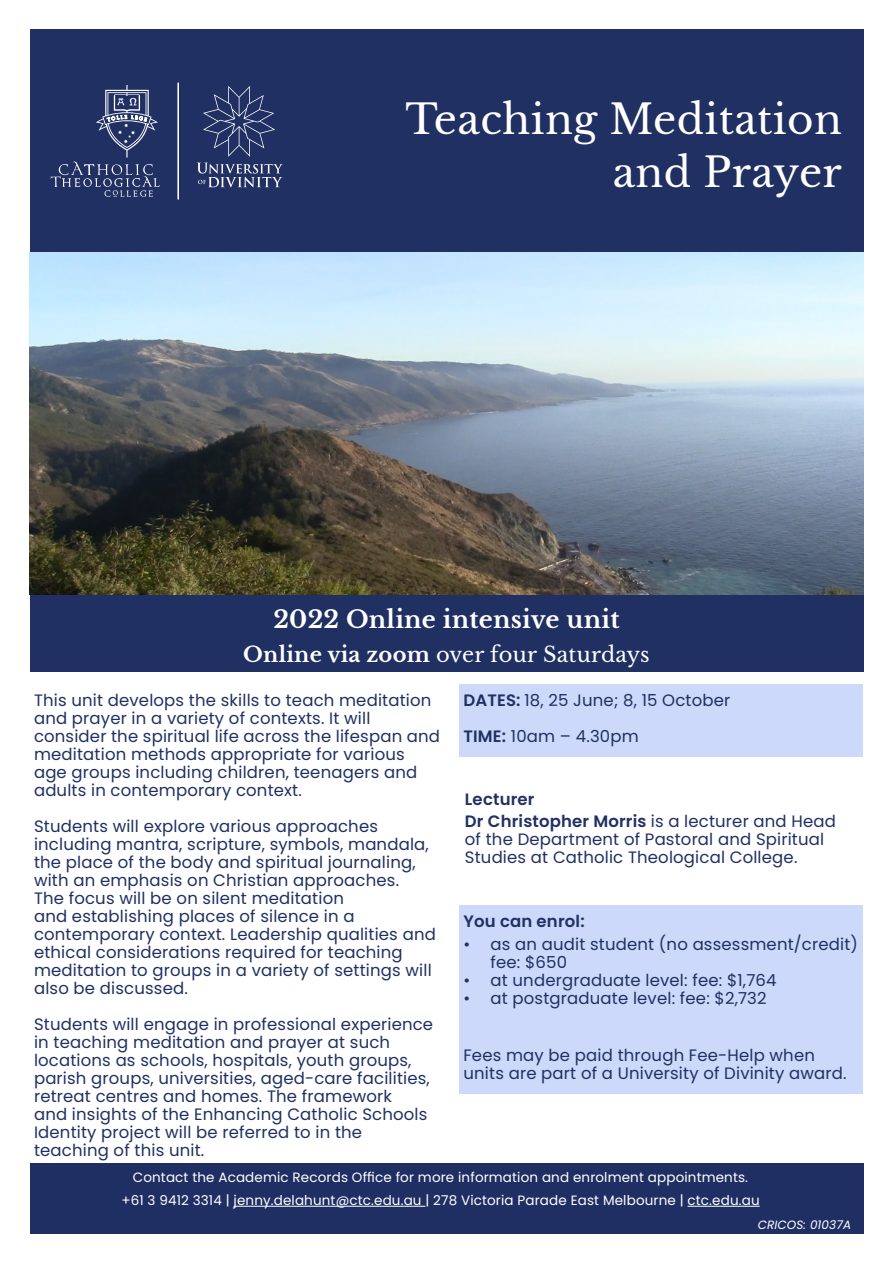
<style>
.page{position:relative;width:893px;height:1263px;background:#fff}
.page>*{position:absolute;margin:0;border:0;box-sizing:border-box;transform-origin:0 0}
.t1{font:40.5px/52.5px "Libre Baskerville";letter-spacing:.01em;color:#fff;text-align:right}
.t2{font:700 24px "Libre Baskerville";letter-spacing:.01em;color:#fff}
.t3{font:21px "Libre Baskerville";letter-spacing:.01em;color:#fff}
.t4{font:16.5px/18px "Poppins";letter-spacing:.01em;color:#203062}
.t5{font:600 16.5px "Poppins";letter-spacing:.01em;color:#203062}
.t6{font:13.5px "Poppins";letter-spacing:.01em;color:#fff}
.t7{font:italic 12px "Poppins";letter-spacing:.01em;color:#fff}
.s1{font-weight:700}
.s2{font-weight:600}
</style>
<div class="page">
<div style="left:30px;top:30px;width:833px;height:222px;background:#203062"></div>
<hr style="left:178px;top:83px;width:1px;height:116px;background:#fff">
<svg style="left:51px;top:85px;width:109px;height:112px"></svg>
<svg style="left:198px;top:163px;width:85px;height:24px"></svg>
<svg style="left:203px;top:86px;width:72px;height:71px"></svg>
<div style="left:30px;top:1163px;width:833px;height:70px;background:#202f63"></div>
<hr style="left:234px;top:1206px;width:191px;height:1px;background:#fff">
<hr style="left:687px;top:1206px;width:73px;height:1px;background:#fff">
<div style="left:459px;top:684px;width:404px;height:72px;background:#ccd9fa"></div>
<div style="left:30px;top:594px;width:833px;height:78px;background:#203062"></div>
<div style="left:459px;top:906px;width:404px;height:188px;background:#ccd9fa"></div>
<img style="left:30px;top:252px;width:833px;height:342px">
<p class="t1" style="left:405px;top:94px;width:438px">Teaching Meditation and Prayer</p>
<p class="t2" style="left:273px;top:604px;width:348px">2022 Online intensive unit</p>
<p class="t3" style="left:243px;top:641px;width:408px"><span class="s1">Online via zoom</span> over four Saturdays</p>
<p class="t4" style="left:34px;top:691px;width:408px">This unit develops the skills to teach meditation and prayer in a variety of contexts. It will consider the spiritual life across the lifespan and meditation methods appropriate for various age groups including children, teenagers and adults in contemporary context.</p>
<p class="t4" style="left:34px;top:817px;width:403px">Students will explore various approaches including mantra, scripture, symbols, mandala, the place of the body and spiritual journaling, with an emphasis on Christian approaches.<br>The focus will be on silent meditation<br>and establishing places of silence in a contemporary context. Leadership qualities and ethical considerations required for teaching meditation to groups in a variety of settings will also be discussed.</p>
<p class="t4" style="left:34px;top:1015px;width:401px">Students will engage in professional experience in teaching meditation and prayer at such locations as schools, hospitals, youth groups, parish groups, universities, aged-care facilities, retreat centres and homes. The framework<br>and insights of the Enhancing Catholic Schools Identity project will be referred to in the teaching of this unit.</p>
<p class="t4" style="left:463px;top:691px;width:268px"><span class="s2">DATES:</span> 18, 25 June; 8, 15 October</p>
<p class="t4" style="left:463px;top:728px;width:177px"><span class="s2">TIME:</span> 10am – 4.30pm</p>
<p class="t5" style="left:465px;top:790px;width:71px">Lecturer</p>
<p class="t4" style="left:465px;top:813px;width:373px"><span class="s2">Dr Christopher Morris</span> is a lecturer and Head of the Department of Pastoral and Spiritual<br>Studies at Catholic Theological College.</p>
<p class="t5" style="left:463px;top:912px;width:123px">You can enrol:</p>
<p class="t4" style="left:490px;top:935px;width:369px;text-indent:-27px">• as an audit student (no assessment/credit) fee: $650</p>
<p class="t4" style="left:463px;top:971px;width:315px">• at undergraduate level: fee: $1,764</p>
<p class="t4" style="left:463px;top:989px;width:305px">• at postgraduate level: fee: $2,732</p>
<p class="t4" style="left:463px;top:1046px;width:385px">Fees may be paid through Fee-Help when units are part of a University of Divinity award.</p>
<p class="t6" style="left:133px;top:1169px;width:617px">Contact the Academic Records Office for more information and enrolment appointments.</p>
<p class="t6" style="left:121px;top:1193px;width:640px">+61 3 9412 3314 | jenny.delahunt@ctc.edu.au | 278 Victoria Parade East Melbourne | ctc.edu.au</p>
<p class="t7" style="left:758px;top:1217px;width:95px">CRICOS: 01037A</p>
</div>
